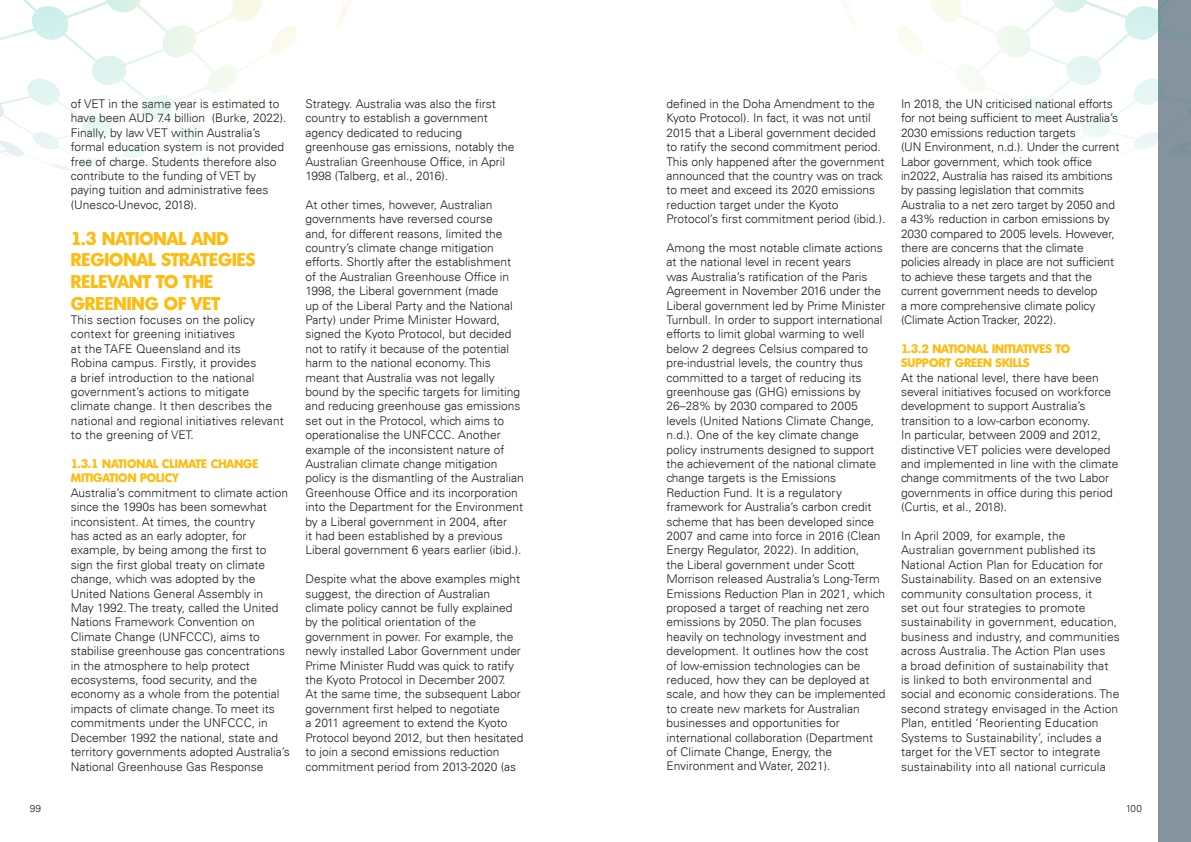
<style>
.page{position:relative;width:1191px;height:842px;background:#fff}
.page>*{position:absolute;margin:0;border:0;box-sizing:border-box;transform-origin:0 0}
.t1{font:700 18px/21.6px "Montreal TS";color:#fdbc10}
.t2{font:300 12px/14.4px "Univers LT";color:#221f1f}
.t3{font:700 12px/14.4px "Montreal TS";color:#fdbc10}
.t4{font:300 10px "Univers LT";color:#221f1f}
</style>
<div class="page">
<div style="left:1158px;top:0;width:33px;height:842px;background:#84939d"></div>
<img style="left:0;top:140px;width:110px;height:31px">
<p class="t2" style="left:71px;top:96px;width:217px">of VET in the same year is estimated to have been AUD 7.4 billion (Burke, 2022).<br>Finally, by law VET within Australia’s formal education system is not provided free of charge. Students therefore also contribute to the funding of VET by paying tuition and administrative fees (Unesco-Unevoc, 2018).</p>
<h1 class="t1" style="left:71px;top:228px;width:186px">1.3 NATIONAL AND<br>REGIONAL STRATEGIES<br>RELEVANT TO THE<br>GREENING OF VET</h1>
<p class="t2" style="left:71px;top:312px;width:214px">This section focuses on the policy context for greening initiatives<br>at the TAFE Queensland and its<br>Robina campus. Firstly, it provides<br>a brief introduction to the national government’s actions to mitigate climate change. It then describes the national and regional initiatives relevant to the greening of VET.</p>
<p class="t3" style="left:71px;top:457px;width:189px">1.3.1 NATIONAL CLIMATE CHANGE<br>MITIGATION POLICY</p>
<p class="t2" style="left:71px;top:485px;width:220px">Australia’s commitment to climate action since the 1990s has been somewhat inconsistent. At times, the country<br>has acted as an early adopter, for example, by being among the first to sign the first global treaty on climate change, which was adopted by the United Nations General Assembly in<br>May 1992. The treaty, called the United Nations Framework Convention on Climate Change (UNFCCC), aims to stabilise greenhouse gas concentrations in the atmosphere to help protect ecosystems, food security, and the economy as a whole from the potential impacts of climate change. To meet its commitments under the UNFCCC, in December 1992 the national, state and territory governments adopted Australia’s National Greenhouse Gas Response</p>
<p class="t2" style="left:305px;top:96px;width:210px">Strategy. Australia was also the first country to establish a government agency dedicated to reducing greenhouse gas emissions, notably the Australian Greenhouse Office, in April 1998 (Talberg, et al., 2016).</p>
<p class="t2" style="left:305px;top:197px;width:220px">At other times, however, Australian governments have reversed course<br>and, for different reasons, limited the country’s climate change mitigation efforts. Shortly after the establishment of the Australian Greenhouse Office in 1998, the Liberal government (made<br>up of the Liberal Party and the National Party) under Prime Minister Howard, signed the Kyoto Protocol, but decided not to ratify it because of the potential harm to the national economy. This meant that Australia was not legally bound by the specific targets for limiting and reducing greenhouse gas emissions set out in the Protocol, which aims to operationalise the UNFCCC. Another example of the inconsistent nature of Australian climate change mitigation policy is the dismantling of the Australian Greenhouse Office and its incorporation into the Department for the Environment by a Liberal government in 2004, after<br>it had been established by a previous Liberal government 6 years earlier (ibid.).</p>
<p class="t2" style="left:305px;top:572px;width:219px">Despite what the above examples might suggest, the direction of Australian climate policy cannot be fully explained by the political orientation of the government in power. For example, the newly installed Labor Government under Prime Minister Rudd was quick to ratify the Kyoto Protocol in December 2007.<br>At the same time, the subsequent Labor government first helped to negotiate<br>a 2011 agreement to extend the Kyoto Protocol beyond 2012, but then hesitated to join a second emissions reduction commitment period from 2013-2020 (as</p>
<p class="t2" style="left:666px;top:96px;width:220px">defined in the Doha Amendment to the Kyoto Protocol). In fact, it was not until 2015 that a Liberal government decided to ratify the second commitment period.<br>This only happened after the government announced that the country was on track to meet and exceed its 2020 emissions reduction target under the Kyoto Protocol’s first commitment period (ibid.).</p>
<p class="t2" style="left:666px;top:240px;width:220px">Among the most notable climate actions at the national level in recent years<br>was Australia’s ratification of the Paris Agreement in November 2016 under the Liberal government led by Prime Minister Turnbull. In order to support international efforts to limit global warming to well below 2 degrees Celsius compared to pre-industrial levels, the country thus committed to a target of reducing its greenhouse gas (GHG) emissions by 26–28% by 2030 compared to 2005 levels (United Nations Climate Change, n.d.). One of the key climate change policy instruments designed to support the achievement of the national climate change targets is the Emissions Reduction Fund. It is a regulatory framework for Australia’s carbon credit scheme that has been developed since 2007 and came into force in 2016 (Clean Energy Regulator, 2022). In addition,<br>the Liberal government under Scott Morrison released Australia’s Long-Term Emissions Reduction Plan in 2021, which proposed a target of reaching net zero emissions by 2050. The plan focuses heavily on technology investment and development. It outlines how the cost<br>of low-emission technologies can be reduced, how they can be deployed at scale, and how they can be implemented to create new markets for Australian businesses and opportunities for international collaboration (Department of Climate Change, Energy, the Environment and Water, 2021).</p>
<p class="t2" style="left:901px;top:96px;width:220px">In 2018, the UN criticised national efforts for not being sufficient to meet Australia’s 2030 emissions reduction targets<br>(UN Environment, n.d.). Under the current Labor government, which took office in2022, Australia has raised its ambitions by passing legislation that commits Australia to a net zero target by 2050 and a 43% reduction in carbon emissions by 2030 compared to 2005 levels. However, there are concerns that the climate policies already in place are not sufficient to achieve these targets and that the current government needs to develop<br>a more comprehensive climate policy (Climate Action Tracker, 2022).</p>
<p class="t3" style="left:901px;top:341px;width:171px">1.3.2 NATIONAL INITIATIVES TO<br>SUPPORT GREEN SKILLS</p>
<p class="t2" style="left:901px;top:370px;width:219px">At the national level, there have been several initiatives focused on workforce development to support Australia’s transition to a low-carbon economy.<br>In particular, between 2009 and 2012, distinctive VET policies were developed and implemented in line with the climate change commitments of the two Labor governments in office during this period (Curtis, et al., 2018).</p>
<p class="t2" style="left:901px;top:528px;width:220px">In April 2009, for example, the Australian government published its National Action Plan for Education for Sustainability. Based on an extensive community consultation process, it<br>set out four strategies to promote sustainability in government, education, business and industry, and communities across Australia. The Action Plan uses<br>a broad definition of sustainability that is linked to both environmental and social and economic considerations. The second strategy envisaged in the Action Plan, entitled ‘Reorienting Education Systems to Sustainability’, includes a target for the VET sector to integrate sustainability into all national curricula</p>
<p class="t4" style="left:30px;top:803px;width:13px">99</p>
<p class="t4" style="left:1125px;top:803px;width:18px">100</p>
</div>
